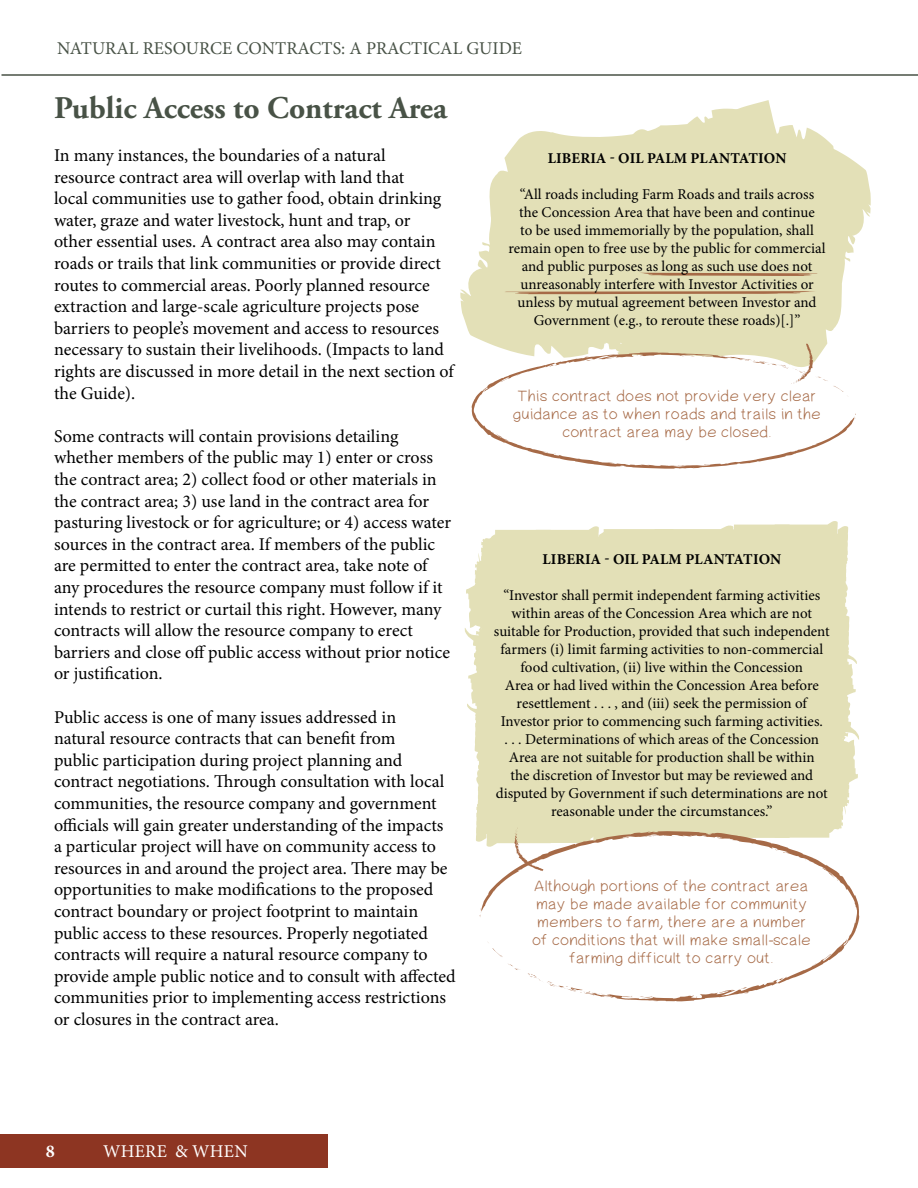
<style>
.page{position:relative;width:918px;height:1188px;background:#fff}
.page>*{position:absolute;margin:0;border:0;box-sizing:border-box;transform-origin:0 0}
.t1{font:700 31.5px "Adobe Garamond Pro";color:#485246}
.t2{font:18px/21.6px "Minion Pro";color:#000}
.t3{font:18px "Minion Pro";color:#485246}
.t4{font:18px "Minion Pro";letter-spacing:.01em;color:#fff}
.t5{font:700 18px "Minion Pro";color:#fff}
.t6{font:15px/18px "Minion Pro";color:#000;text-align:center}
.t7{font:15px/18px "PW Simple Handwriting";color:#a66a47;text-align:center}
.t8{font:700 15px "Minion Pro";letter-spacing:.01em;color:#000}
.s1{font-family:"Century Gothic"}
</style>
<div class="page">
<div style="left:0;top:1134px;width:328px;height:34px;background:#8d3522"></div>
<hr style="left:2px;top:74px;width:916px;height:2px;background:#485246">
<svg style="left:460px;top:100px;width:311px;height:252px;fill:#e3e0b7"></svg>
<svg style="left:580px;top:109px;width:291px;height:243px;background:#e6e4c1"></svg>
<svg style="left:472px;top:352px;width:383px;height:117px"></svg>
<svg style="left:483px;top:389px;width:3px;height:4px"></svg>
<svg style="left:676px;top:353px;width:28px;height:5px"></svg>
<svg style="left:585px;top:357px;width:8px;height:4px"></svg>
<svg style="left:512px;top:442px;width:14px;height:6px"></svg>
<svg style="left:718px;top:343px;width:131px;height:54px"></svg>
<svg style="left:481px;top:872px;width:378px;height:130px"></svg>
<svg style="left:845px;top:937px;width:3px;height:7px"></svg>
<svg style="left:527px;top:973px;width:90px;height:25px"></svg>
<svg style="left:638px;top:996px;width:20px;height:6px"></svg>
<svg style="left:691px;top:995px;width:6px;height:3px"></svg>
<svg style="left:740px;top:987px;width:8px;height:7px"></svg>
<svg style="left:465px;top:521px;width:394px;height:351px;background:#e6e3c0"></svg>
<svg style="left:636px;top:273px;width:183px;height:3px"></svg>
<svg style="left:502px;top:291px;width:320px;height:3px"></svg>
<p class="t3" style="left:57px;top:36px;width:466px">NATURAL RESOURCE CONTRACTS: A PRACTICAL GUIDE</p>
<h1 class="t1" style="left:54px;top:90px;width:395px">Public Access to Contract Area</h1>
<p class="t2" style="left:54px;top:145px;width:401px">In many instances, the boundaries of a natural<br>resource contract area will overlap with land that<br>local communities use to gather food, obtain drinking water, graze and water livestock, hunt and trap, or<br>other essential uses. A contract area also may contain roads or trails that link communities or provide direct routes to commercial areas. Poorly planned resource extraction and large-scale agriculture projects pose barriers to people’s movement and access to resources necessary to sustain their livelihoods. (Impacts to land rights are discussed in more detail in the next section of the Guide).</p>
<p class="t2" style="left:54px;top:425px;width:399px">Some contracts will contain provisions detailing whether members of the public may 1) enter or cross the contract area; 2) collect food or other materials in the contract area; 3) use land in the contract area for pasturing livestock or for agriculture; or 4) access water sources in the contract area. If members of the public are permitted to enter the contract area, take note of any procedures the resource company must follow if it intends to restrict or curtail this right. However, many contracts will allow the resource company to erect barriers and close off public access without prior notice or justification.</p>
<p class="t2" style="left:54px;top:706px;width:403px">Public access is one of many issues addressed in<br>natural resource contracts that can benefit from<br>public participation during project planning and contract negotiations. Through consultation with local communities, the resource company and government officials will gain greater understanding of the impacts a particular project will have on community access to resources in and around the project area. There may be opportunities to make modifications to the proposed contract boundary or project footprint to maintain public access to these resources. Properly negotiated contracts will require a natural resource company to provide ample public notice and to consult with affected communities prior to implementing access restrictions or closures in the contract area.</p>
<p class="t8" style="left:548px;top:147px;width:240px">LIBERIA - OIL PALM PLANTATION</p>
<p class="t6" style="left:509px;top:185px;width:319px">“All roads including Farm Roads and trails across<br>the Concession Area that have been and continue<br>to be used immemorially by the population, shall remain open to free use by the public for commercial and public purposes as long as such use does not unreasonably interfere with Investor Activities or unless by mutual agreement between Investor and Government (e.g., to reroute these roads)[.]”</p>
<p class="t7" style="left:514px;top:388px;width:309px">This contract does not provide very clear guidance as to when roads and trails in the contract area may be closed.</p>
<p class="t8" style="left:542px;top:549px;width:240px">LIBERIA - OIL PALM PLANTATION</p>
<p class="t6" style="left:494px;top:587px;width:337px">“Investor shall permit independent farming activities within areas of the Concession Area which are not suitable for Production, provided that such independent farmers (i) limit farming activities to non-commercial food cultivation, (ii) live within the Concession<br>Area or had lived within the Concession Area before resettlement . . . , and (iii) seek the permission of Investor prior to commencing such farming activities.<br>. . . Determinations of which areas of the Concession Area are not suitable for production shall be within<br>the discretion of Investor but may be reviewed and disputed by Government if such determinations are not reasonable under the circumstances.”</p>
<p class="t7" style="left:533px;top:877px;width:280px">Although portions of the contract area may be made available for community members to farm, there are a number of conditions that will make small<span class="s1">-</span>scale farming difficult to carry out.</p>
<p class="t5" style="left:46px;top:1138px;width:10px">8</p>
<p class="t4" style="left:103px;top:1139px;width:146px">WHERE &amp; WHEN</p>
</div>
